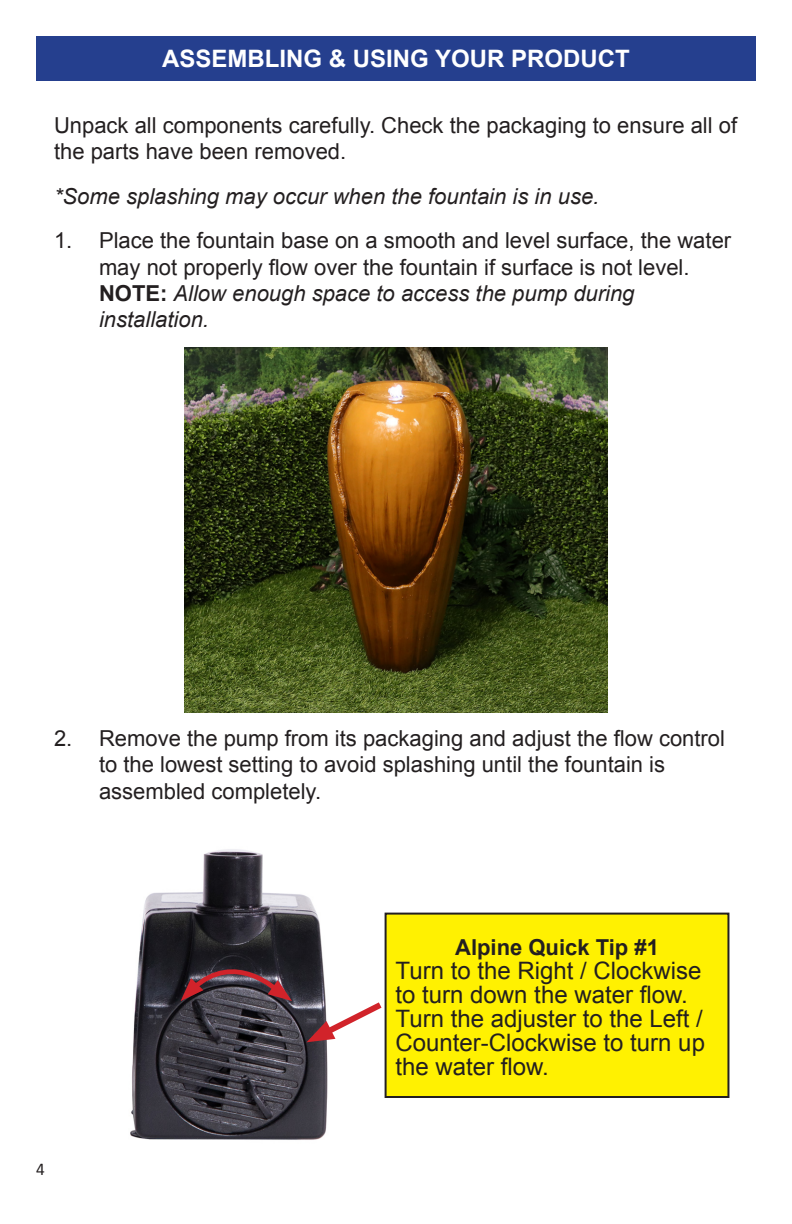
<style>
.page{position:relative;width:792px;height:1224px;background:#fff}
.page>*{position:absolute;margin:0;border:0;box-sizing:border-box;transform-origin:0 0}
.Alpine_Quick_Tip_Par{font:24px/24px "Arial";color:#231f20}
.Heading_1{font:700 24px "Arial";color:#fff}
.Introductory_Paragra{font:22px/26.4px "Arial";color:#231f20}
.Introductory_Paragra-2{font:italic 22px "Arial";color:#231f20}
.Alpine_Quick_Tip_Par-2{font:700 22px "Arial";color:#231f20}
.t1{font:18px "Calibri";color:#231f20;scale:.95 1}
.s1{font-weight:700}
.s2{font-style:italic}
</style>
<div class="page">
<div style="left:36px;top:36px;width:720px;height:45px;background:#253f8e"></div>
<img style="left:184px;top:348px;width:424px;height:365px">
<img style="left:130px;top:849px;width:286px;height:291px">
<svg style="left:181px;top:943px;width:111px;height:58px;background:#432d34"></svg>
<svg style="left:306px;top:997px;width:79px;height:46px"></svg>
<div style="left:386px;top:914px;width:342px;height:183px;background:#fff101"></div>
<div style="left:385px;top:913px;width:344px;height:185px;border:2px solid #231f20"></div>
<p class="Heading_1" style="left:162px;top:43px;width:469px">ASSEMBLING &amp; USING YOUR PRODUCT</p>
<p class="Introductory_Paragra" style="left:54px;top:112px;width:685px">Unpack all components carefully. Check the packaging to ensure all of the parts have been removed.</p>
<p class="Introductory_Paragra-2" style="left:54px;top:182px;width:547px">*Some splashing may occur when the fountain is in use.</p>
<p class="Introductory_Paragra" style="left:99px;top:228px;width:634px;text-indent:-45px">1. Place the fountain base on a smooth and level surface, the water may not properly flow over the fountain if surface is not level.<br><span class="s1">NOTE:</span> <span class="s2">Allow enough space to access the pump during installation.</span></p>
<p class="Introductory_Paragra" style="left:99px;top:725px;width:628px;text-indent:-45px">2. Remove the pump from its packaging and adjust the flow control to the lowest setting to avoid splashing until the fountain is assembled completely.</p>
<p class="t1" style="left:36px;top:1158px;width:11px">4</p>
<p class="Alpine_Quick_Tip_Par-2" style="left:455px;top:933px;width:205px">Alpine Quick Tip #1</p>
<p class="Alpine_Quick_Tip_Par" style="left:396px;top:959px;width:311px">Turn to the Right / Clockwise to turn down the water flow.<br>Turn the adjuster to the Left /<br>Counter-Clockwise to turn up the water flow.</p>
</div>
